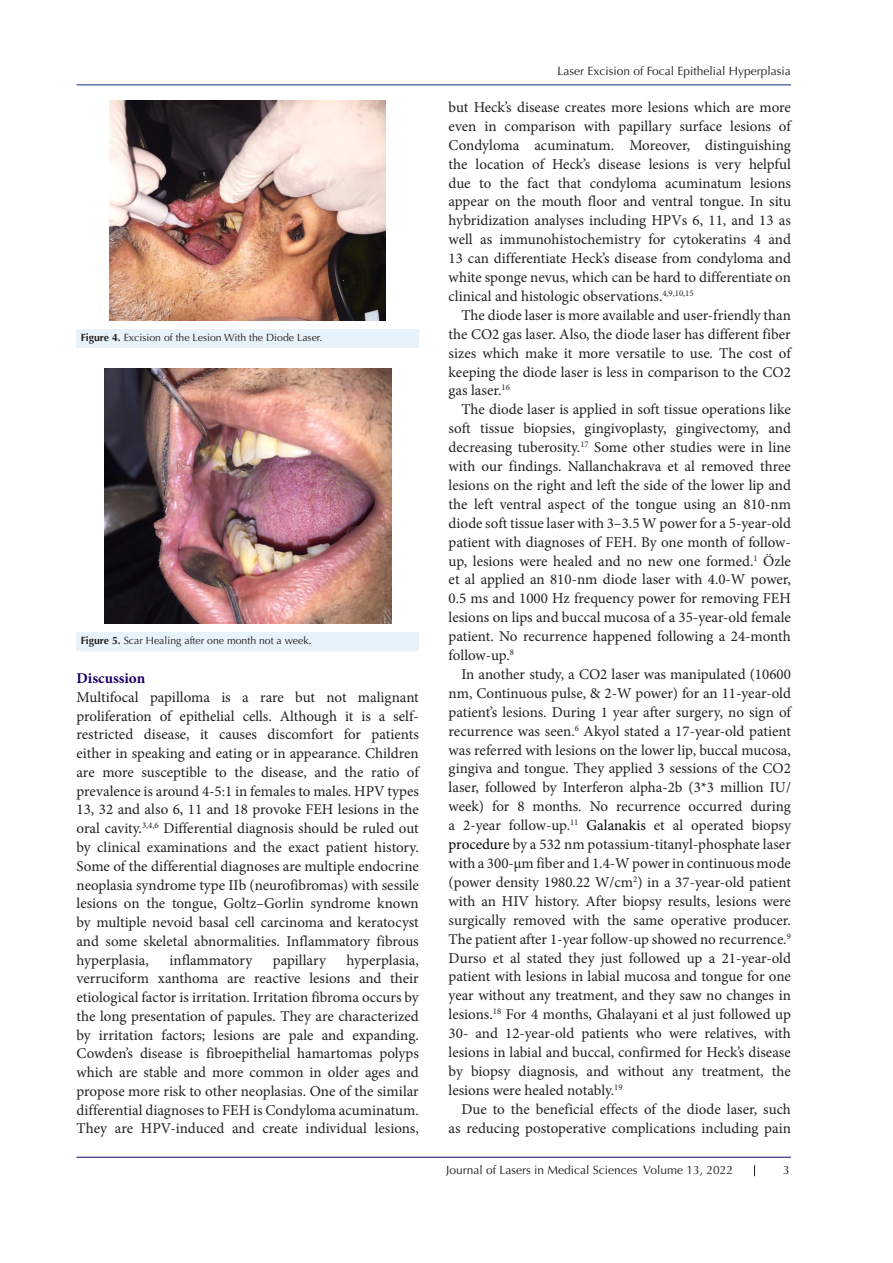
<style>
.page{position:relative;width:893px;height:1263px;background:#fff}
.page>*{position:absolute;margin:0;border:0;box-sizing:border-box;transform-origin:0 0}
.t1{font:15px/18.9px "Minion Pro";color:#231f20;text-align:justify}
.t2{font:700 15px "Minion Pro";color:#190066}
.t3{font:12px "Optima LT Std";color:#231f20}
.t4{font:10.5px "Optima LT Std";color:#231f20}
.s1{font-weight:700}
.s2{color:#222}
.s3{color:#040503}
.s4{color:#000}
</style>
<div class="page">
<hr style="left:77px;top:1157px;width:714px;height:1px;background:#190066">
<hr style="left:77px;top:85px;width:714px;height:1px;background:#053278">
<div style="left:77px;top:329px;width:342px;height:18px;background:#e8f2fa"></div>
<div style="left:77px;top:632px;width:342px;height:19px;background:#e8f2fa"></div>
<img style="left:109px;top:101px;width:277px;height:219px">
<img style="left:104px;top:369px;width:287px;height:255px">
<p class="t4" style="left:81px;top:331px;width:243px"><span class="s1">Figure 4.</span> Excision of the Lesion With the Diode Laser.</p>
<p class="t4" style="left:81px;top:635px;width:232px"><span class="s1">Figure 5.</span> Scar Healing after one month not a week.</p>
<p class="t2" style="left:77px;top:668px;width:70px">Discussion</p>
<p class="t1" style="left:77px;top:688px;width:344px">Multifocal papilloma is a rare but not malignant proliferation of epithelial cells. Although it is a self&shy;restricted disease, it causes discomfort for patients either in speaking and eating or in appearance. Children are more susceptible to the disease, and the ratio of prevalence is around 4-5:1 in females to males. HPV types 13, 32 and also 6, 11 and 18 provoke FEH lesions in the oral cavity.<sup>3,4,6</sup> Differential diagnosis should be ruled out by clinical examinations and the exact patient history.<br>Some of the differential diagnoses are multiple endocrine neoplasia syndrome type IIb (neurofibromas) with sessile lesions on the tongue, Goltz–Gorlin syndrome known by multiple nevoid basal cell carcinoma and keratocyst and some skeletal abnormalities. Inflammatory fibrous hyperplasia,</p>
<p class="t1" style="left:77px;top:950px;width:344px;text-indent:270px">hyperplasia, verruciform xanthoma are reactive lesions and their etiological factor is irritation. Irritation fibroma occurs by the long presentation of papules. They are characterized by irritation factors; lesions are pale and expanding.<br>Cowden’s disease is fibroepithelial hamartomas polyps which are stable and more common in older ages and propose more risk to other <span class="s2">neoplasias</span>. One of the similar differential diagnoses to FEH is Condyloma acuminatum.<br>They are HPV-induced and create individual lesions,</p>
<p class="t1" style="left:169px;top:950px;width:84px">inflammatory</p>
<p class="t1" style="left:273px;top:950px;width:55px">papillary</p>
<p class="t3" style="left:557px;top:64px;width:235px">Laser Excision of Focal Epithelial Hyperplasia</p>
<p class="t1" style="left:449px;top:98px;width:344px">but Heck’s disease creates more lesions which are more even in comparison with papillary surface lesions of Condyloma acuminatum. Moreover, distinguishing the location of Heck’s disease lesions is very helpful due to the fact that condyloma acuminatum lesions appear on the mouth floor and ventral tongue. In situ hybridization analyses including HPVs 6, 11, and 13 as well as immunohistochemistry for cytokeratins 4 and 13 can differentiate Heck’s disease from condyloma and white sponge nevus, which can be hard to differentiate on clinical and histologic observations.<sup>4,9,10,15</sup></p>
<p class="t1" style="left:449px;top:306px;width:344px;text-indent:13px">The diode laser is more available and user-friendly than the CO2 gas laser. Also, the diode laser has different fiber sizes which make it more versatile to use. The cost of keeping the diode laser is less in comparison to the CO2 gas laser.<sup>16</sup></p>
<p class="t1" style="left:449px;top:400px;width:344px;text-indent:13px">The diode laser is applied in soft tissue operations like soft tissue biopsies, gingivoplasty, gingivectomy, and decreasing tuberosity.<sup>17</sup> Some other studies were in line with our findings. Nallanchakrava et al removed three lesions on the right and left the side of the lower lip and the left ventral aspect of the tongue using an 810-nm diode soft tissue laser with 3–3.5 W power for a 5-year-old patient with diagnoses of FEH. By one month of follow&shy;up, lesions were healed and no new one formed.<sup>1</sup> Özle et al applied an 810-nm diode laser with 4.0-W power, 0.5 ms and 1000 Hz frequency power for removing FEH lesions on lips and buccal mucosa of a 35-year-old female patient. No recurrence happened following a 24-month follow-up.<sup>8</sup></p>
<p class="t1" style="left:449px;top:665px;width:344px;text-indent:13px">In another study, a CO2 laser was manipulated (10600 nm, Continuous pulse, &amp; 2-W power) for an 11-year-old patient’s lesions. During 1 year after surgery, no sign of recurrence was seen.<sup>6</sup> Akyol stated a 17-year-old patient was referred with lesions on the lower lip, buccal mucosa, gingiva and tongue. They applied 3 sessions of the CO2 laser, followed by Interferon alpha-2b (3*3 million IU/ week) for 8 months. No recurrence occurred during a 2-year follow-up.<sup>11</sup> <span class="s3">Galanakis</span> et al operated biopsy <span class="s4">procedure</span> by a 532 nm potassium-titanyl-phosphate laser with a 300-μm fiber and 1.4-W power in continuous mode (power density 1980.22 W/cm<sup>2</sup>) in a 37-year-old patient with an HIV history. After biopsy results, lesions were surgically removed with the same operative producer.<br>The patient after 1-year follow-up showed no recurrence.<sup>9<br></sup>Durso et al stated they just followed up a 21-year-old patient with lesions in labial mucosa and tongue for one year without any treatment, and they saw no changes in lesions.<sup>18</sup> For 4 months, Ghalayani et al just followed up 30- and 12-year-old patients who were relatives, with lesions in labial and buccal, confirmed for Heck’s disease by biopsy diagnosis, and without any treatment, the lesions were healed <span class="s2">notably.</span><sup>19</sup></p>
<p class="t1" style="left:449px;top:1099px;width:344px;text-align:right">Due to the beneficial effects of the diode laser, such as reducing postoperative complications including pain</p>
<p class="t3" style="left:446px;top:1163px;width:288px">Journal of Lasers in Medical Sciences Volume 13, 2022</p>
<p class="t3" style="left:783px;top:1163px;width:8px">3</p>
</div>
